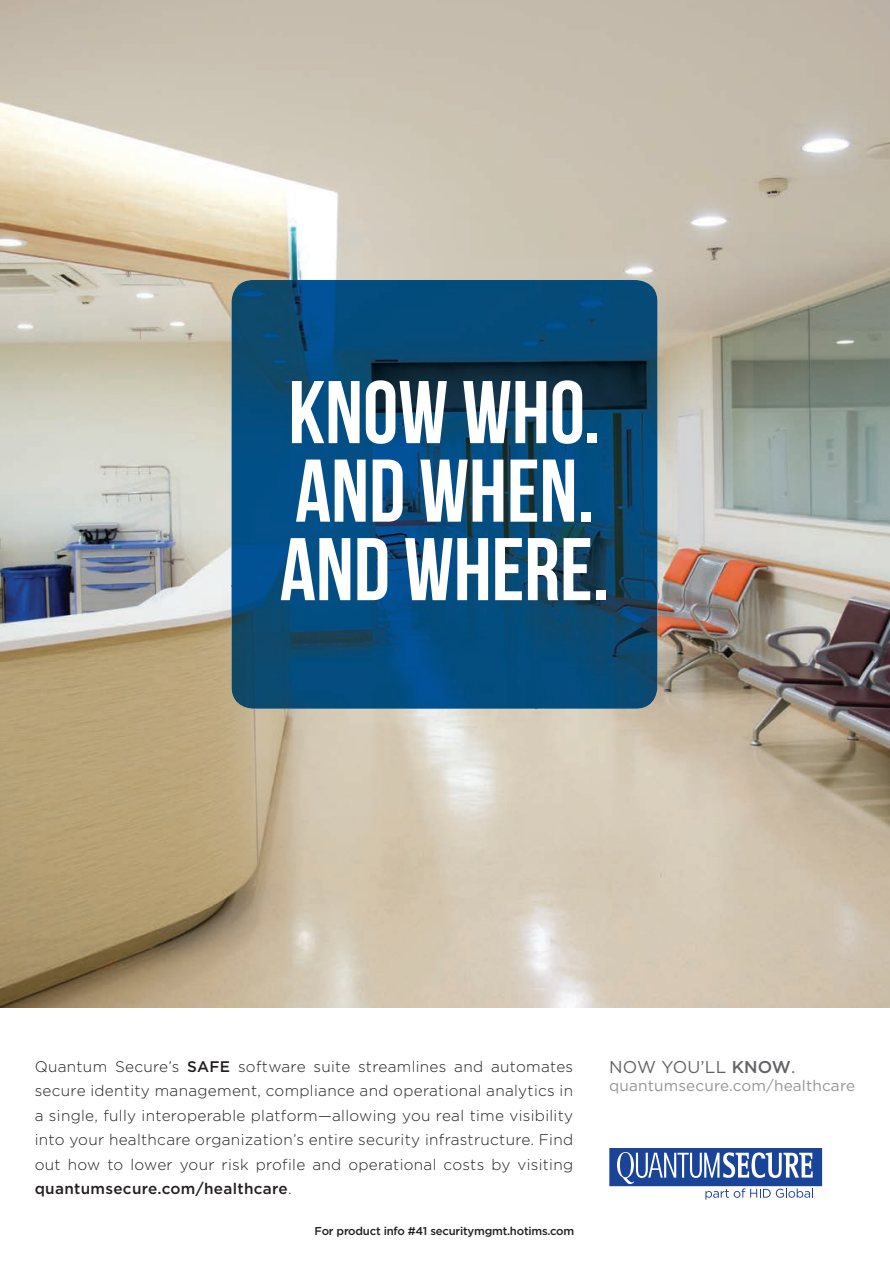
<style>
.page{position:relative;width:890px;height:1267px;background:#fff}
.page>*{position:absolute;margin:0;border:0;box-sizing:border-box;transform-origin:0 0}
.t1{font:700 88.73px/78.6px "Bebas Neue";color:#fff}
.t2{font:17.15px "Gotham HTF";letter-spacing:.01em;color:#636366}
.t3{font:300 15.4px/24.5px "Gotham HTF";letter-spacing:.02em;color:#231f20;text-align:justify}
.t4{font:15.4px "Gotham HTF";letter-spacing:.01em;color:#939598}
.t5{font:500 11.38px "Gotham";letter-spacing:-.02em;color:#231f20}
.s1{font-weight:500}
</style>
<div class="page">
<img style="left:0;top:0;width:889px;height:1008px">
<img style="left:231px;top:280px;width:426px;height:429px">
<div style="left:609px;top:1148px;width:213px;height:38px;background:#1a4498"></div>
<svg style="left:617px;top:1152px;width:195px;height:47px"></svg>
<h1 class="t1" style="left:280px;top:373px;width:331px">KNOW WHO.<br>AND WHEN.<br>AND WHERE.</h1>
<p class="t3" style="left:35px;top:1055px;width:540px">Quantum Secure’s <span class="s1">SAFE</span> software suite streamlines and automates secure identity management, compliance and operational analytics in a single, fully interoperable platform—allowing you real time visibility into your healthcare organization’s entire security infrastructure. Find out how to lower your risk profile and operational costs by visiting <span class="s1">quantumsecure.com/healthcare</span>.</p>
<p class="t2" style="left:609px;top:1057px;width:187px">NOW YOU’LL <span class="s1">KNOW</span>.</p>
<p class="t4" style="left:609px;top:1077px;width:247px">quantumsecure.com/healthcare</p>
<p class="t5" style="left:314px;top:1227px;width:261px">For product info #41 securitymgmt.hotims.com</p>
</div>
